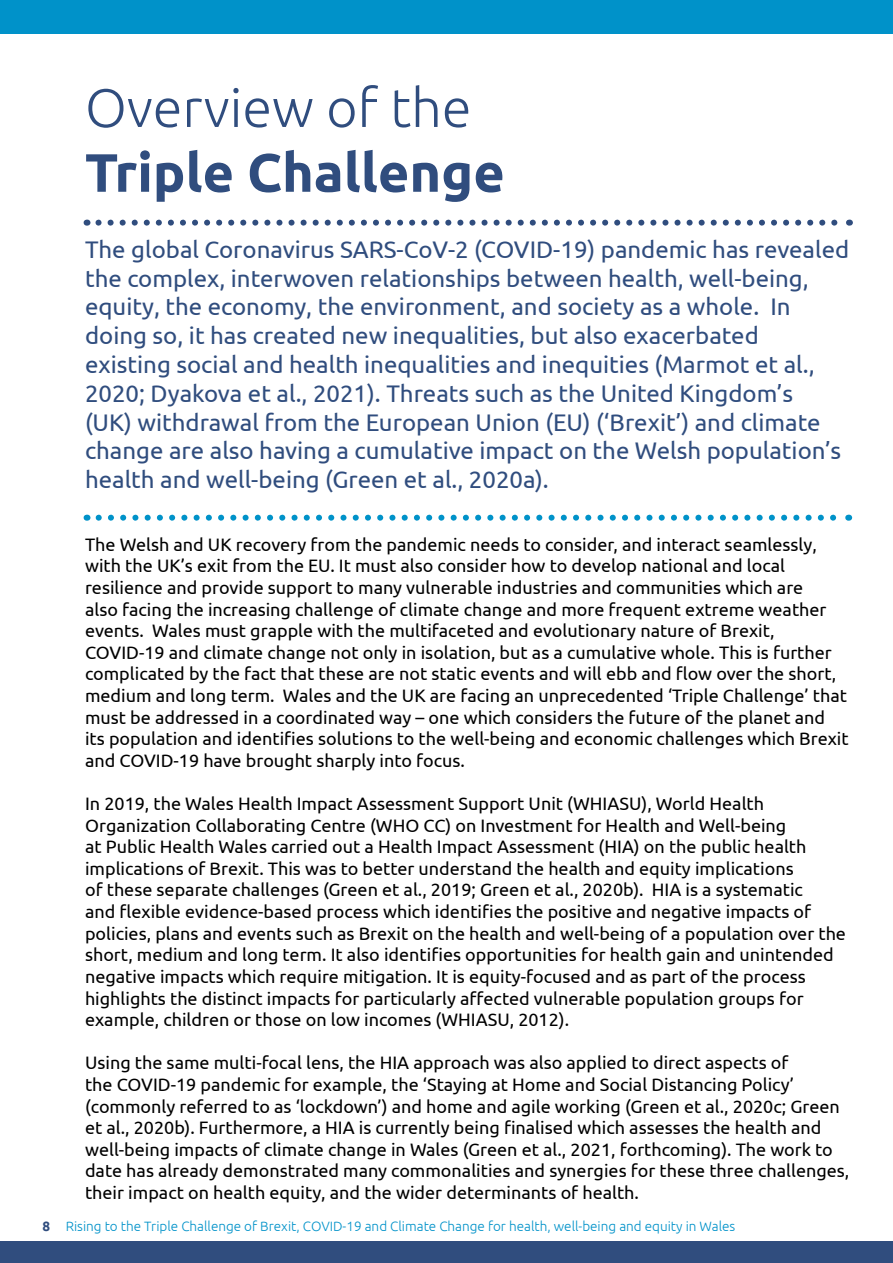
<style>
.page{position:relative;width:893px;height:1263px;background:#fff}
.page>*{position:absolute;margin:0;border:0;box-sizing:border-box;transform-origin:0 0}
.t1{font:700 54px "Ubuntu";color:#304d7e}
.t2{font:300 54px "Ubuntu";color:#304d7e}
.t3{font:24px/28.8px "Ubuntu";color:#304d7e}
.t4{font:18px/21.6px "Ubuntu";color:#000}
.t5{font:300 13.5px "Ubuntu";color:#0092c9}
.s1{font-weight:700;color:#304d7e}
</style>
<div class="page">
<div style="left:0;top:0;width:893px;height:34px;background:#0092c9"></div>
<div style="left:0;top:1242px;width:893px;height:21px;background:#304d7e"></div>
<svg style="left:98px;top:220px;width:740px;height:6px"></svg>
<svg style="left:99px;top:515px;width:738px;height:6px"></svg>
<h1 class="t2" style="left:85px;top:75px;width:388px">Overview of the</h1>
<h1 class="t1" style="left:85px;top:140px;width:421px">Triple Challenge</h1>
<p class="t3" style="left:85px;top:234px;width:766px">The global Coronavirus SARS-CoV-2 (COVID-19) pandemic has revealed the complex, interwoven relationships between health, well-being, equity, the economy, the environment, and society as a whole. In doing so, it has created new inequalities, but also exacerbated existing social and health inequalities and inequities (Marmot et al., 2020; Dyakova et al., 2021). Threats such as the United Kingdom’s<br>(UK) withdrawal from the European Union (EU) (‘Brexit’) and climate change are also having a cumulative impact on the Welsh population’s health and well-being (Green et al., 2020a).</p>
<p class="t4" style="left:85px;top:533px;width:765px">The Welsh and UK recovery from the pandemic needs to consider, and interact seamlessly, with the UK’s exit from the EU. It must also consider how to develop national and local resilience and provide support to many vulnerable industries and communities which are<br>also facing the increasing challenge of climate change and more frequent extreme weather events. Wales must grapple with the multifaceted and evolutionary nature of Brexit, COVID-19 and climate change not only in isolation, but as a cumulative whole. This is further complicated by the fact that these are not static events and will ebb and flow over the short, medium and long term. Wales and the UK are facing an unprecedented ‘Triple Challenge’ that must be addressed in a coordinated way – one which considers the future of the planet and its population and identifies solutions to the well-being and economic challenges which Brexit and COVID-19 have brought sharply into focus.</p>
<p class="t4" style="left:85px;top:792px;width:762px">In 2019, the Wales Health Impact Assessment Support Unit (WHIASU), World Health Organization Collaborating Centre (WHO CC) on Investment for Health and Well-being<br>at Public Health Wales carried out a Health Impact Assessment (HIA) on the public health implications of Brexit. This was to better understand the health and equity implications<br>of these separate challenges (Green et al., 2019; Green et al., 2020b). HIA is a systematic<br>and flexible evidence-based process which identifies the positive and negative impacts of policies, plans and events such as Brexit on the health and well-being of a population over the short, medium and long term. It also identifies opportunities for health gain and unintended negative impacts which require mitigation. It is equity-focused and as part of the process highlights the distinct impacts for particularly affected vulnerable population groups for example, children or those on low incomes (WHIASU, 2012).</p>
<p class="t4" style="left:85px;top:1051px;width:766px">Using the same multi-focal lens, the HIA approach was also applied to direct aspects of<br>the COVID-19 pandemic for example, the ‘Staying at Home and Social Distancing Policy’ (commonly referred to as ‘lockdown’) and home and agile working (Green et al., 2020c; Green et al., 2020b). Furthermore, a HIA is currently being finalised which assesses the health and well-being impacts of climate change in Wales (Green et al., 2021, forthcoming). The work to date has already demonstrated many commonalities and synergies for these three challenges, their impact on health equity, and the wider determinants of health.</p>
<p class="t5" style="left:43px;top:1218px;width:694px"><span class="s1">8</span> Rising to the Triple Challenge of Brexit, COVID-19 and Climate Change for health, well-being and equity in Wales</p>
</div>
